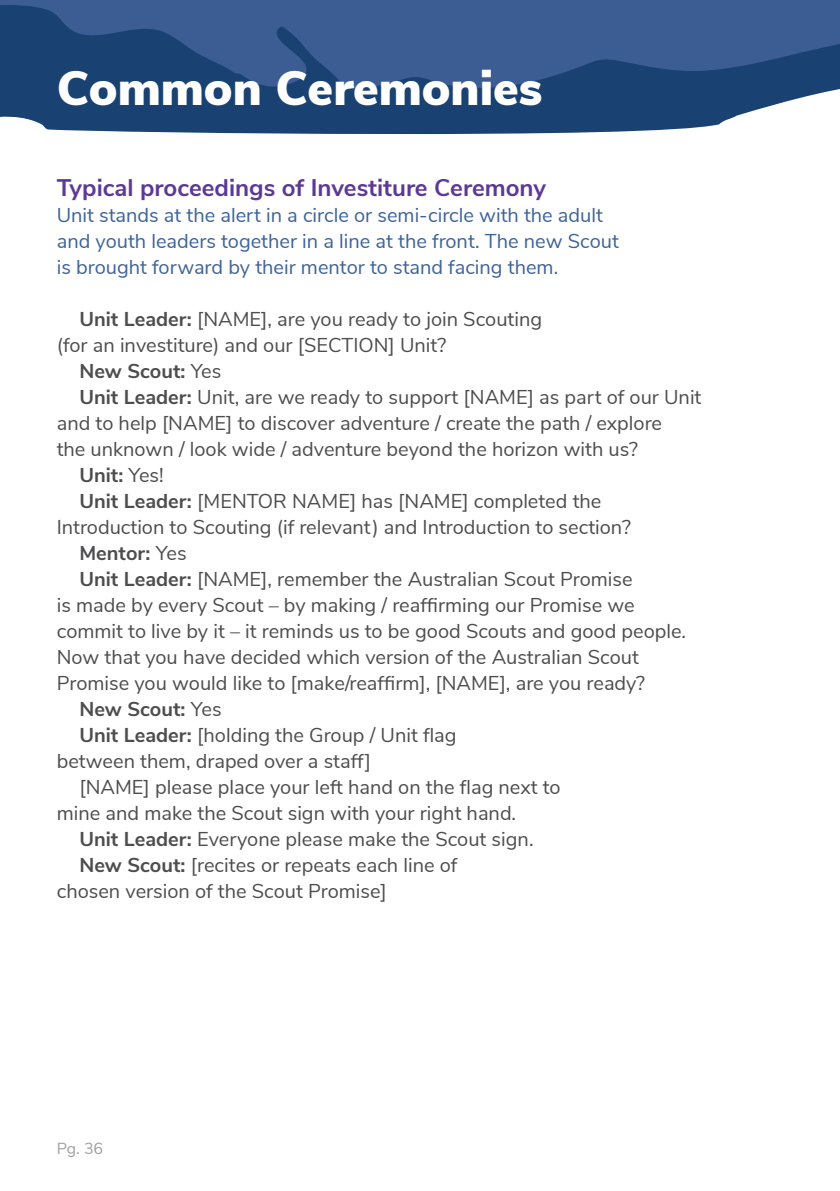
<style>
.page{position:relative;width:840px;height:1191px;background:#fff}
.page>*{position:absolute;margin:0;border:0;box-sizing:border-box;transform-origin:0 0}
.Title_Secondary{font:900 48px "Nunito Sans";color:#fff}
.Subheading{font:700 24px "Nunito Sans";color:#5c3996}
.Body_Indent{font:20px/26px "Nunito Sans";color:#4d4d4f}
.Body{font:20px/26px "Nunito Sans";color:#3e6397}
.Body_Indent-2{font:700 20px "Nunito Sans";color:#4d4d4f}
.t1{font:16px "Nunito Sans";color:#9ea0a2}
.s1{font-weight:700}
.s2{font-weight:400}
</style>
<div class="page">
<svg style="left:0;top:94px;width:816px;height:41px;fill:#194171"></svg>
<svg style="left:0;top:0;width:839px;height:94px;fill:#3c5c94"></svg>
<p class="Title_Secondary" style="left:57px;top:53px;width:487px">Common Ceremonies</p>
<p class="Subheading" style="left:57px;top:170px;width:490px">Typical proceedings of Investiture Ceremony</p>
<p class="Body" style="left:57px;top:201px;width:563px">Unit stands at the alert in a circle or semi-circle with the adult and youth leaders together in a line at the front. The new Scout is brought forward by their mentor to stand facing them.</p>
<p class="Body_Indent" style="left:57px;top:305px;width:486px;text-indent:23px"><span class="s1">Unit Leader:</span> [NAME], are you ready to join Scouting (for an investiture) and our [SECTION] Unit?</p>
<p class="Body_Indent-2" style="left:79px;top:356px;width:143px">New Scout: <span class="s2">Yes</span></p>
<p class="Body_Indent" style="left:57px;top:383px;width:645px;text-indent:23px"><span class="s1">Unit Leader:</span> Unit, are we ready to support [NAME] as part of our Unit and to help [NAME] to discover adventure / create the path / explore<br>the unknown / look wide / adventure beyond the horizon with us?</p>
<p class="Body_Indent-2" style="left:79px;top:460px;width:86px">Unit: <span class="s2">Yes!</span></p>
<p class="Body_Indent" style="left:57px;top:487px;width:575px;text-align:center"><span class="s1">Unit Leader:</span> [MENTOR NAME] has [NAME] completed the<br>Introduction to Scouting (if relevant) and Introduction to section?</p>
<p class="Body_Indent-2" style="left:79px;top:538px;width:109px">Mentor: <span class="s2">Yes</span></p>
<p class="Body_Indent" style="left:57px;top:565px;width:630px;text-indent:23px"><span class="s1">Unit Leader:</span> [NAME], remember the Australian Scout Promise<br>is made by every Scout – by making / reaffirming our Promise we commit to live by it – it reminds us to be good Scouts and good people.<br>Now that you have decided which version of the Australian Scout Promise you would like to [make/reaffirm], [NAME], are you ready?</p>
<p class="Body_Indent-2" style="left:79px;top:694px;width:143px">New Scout: <span class="s2">Yes</span></p>
<p class="Body_Indent" style="left:57px;top:721px;width:401px;text-indent:23px"><span class="s1">Unit Leader:</span> [holding the Group / Unit flag between them, draped over a staff]</p>
<p class="Body_Indent" style="left:57px;top:773px;width:505px;text-indent:23px">[NAME] please place your left hand on the flag next to mine and make the Scout sign with your right hand.</p>
<p class="Body_Indent" style="left:79px;top:825px;width:455px"><span class="s1">Unit Leader:</span> Everyone please make the Scout sign.</p>
<p class="Body_Indent" style="left:57px;top:851px;width:402px;text-indent:23px"><span class="s1">New Scout:</span> [recites or repeats each line of chosen version of the Scout Promise]</p>
<p class="t1" style="left:57px;top:1136px;width:48px">Pg. 36</p>
</div>
